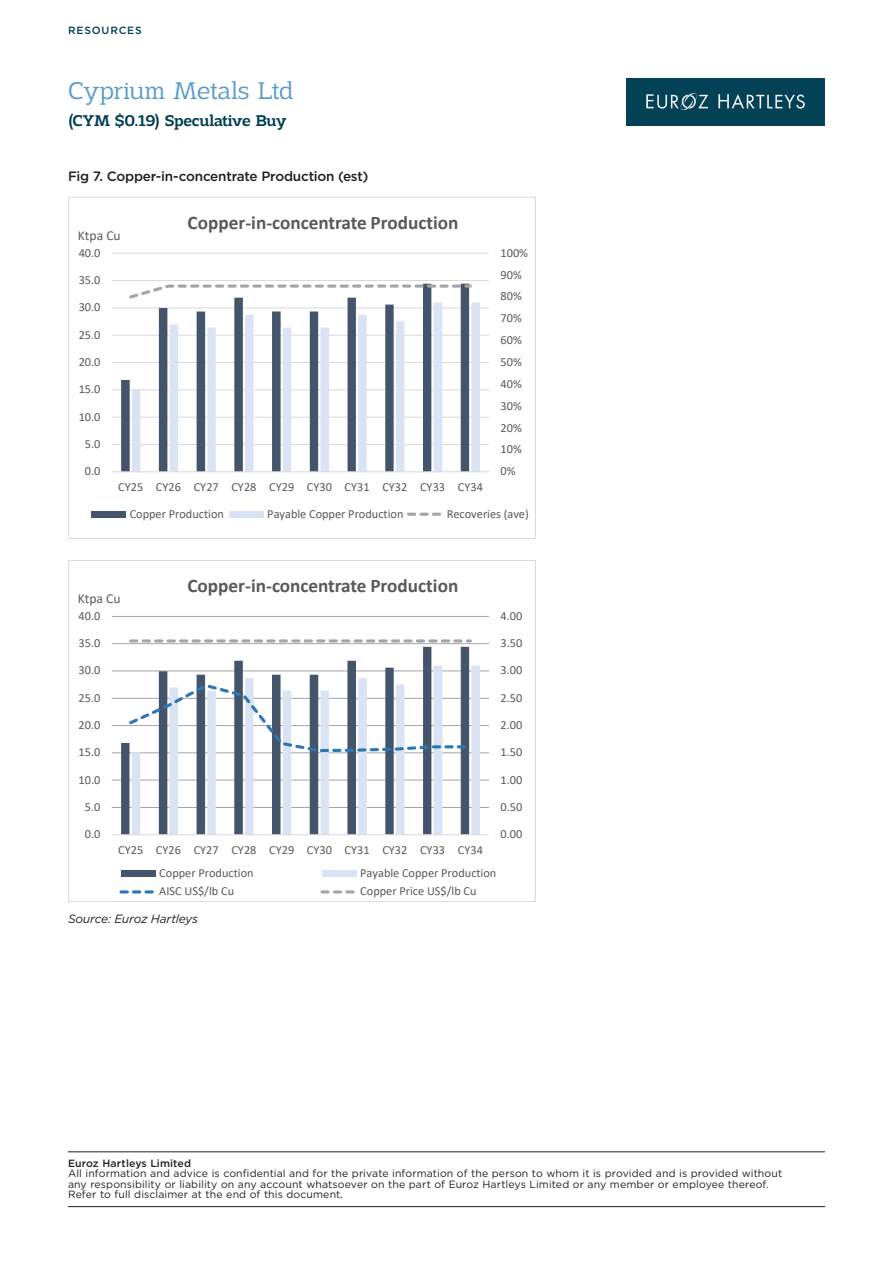
<style>
.page{position:relative;width:893px;height:1263px;background:#fff}
.page>*{position:absolute;margin:0;border:0;box-sizing:border-box;transform-origin:0 0}
.t1{font:300 25.5px "Adria Slab";color:#549aca}
.t2{font:700 19.2px "Calibri";color:#595959}
.t3{font:500 16.5px "Adria Slab";letter-spacing:-.02em;color:#013f52}
.t4{font:13.65px "Calibri";color:#595959}
.t5{font:500 13.5px "Gotham";letter-spacing:-.02em;color:#231f20}
.t6{font:12.3px "Calibri";color:#595959}
.t7{font:italic 12px "Gotham";letter-spacing:-.02em;color:#231f20}
.t8{font:10.5px/10.5px "Gotham";letter-spacing:.01em;color:#231f20}
.t9{font:500 10.5px "Gotham";letter-spacing:.01em;color:#231f20}
.t10{font:500 10.5px "Gotham";letter-spacing:.08em;color:#013f52}
</style>
<div class="page">
<img style="left:627px;top:78px;width:198px;height:48px">
<hr style="left:68px;top:1151px;width:757px;height:1px;background:#231f20">
<hr style="left:68px;top:1206px;width:757px;height:1px;background:#231f20">
<hr style="left:112px;top:444px;width:377px;height:1px;background:#d9d9d9">
<hr style="left:112px;top:417px;width:377px;height:1px;background:#d9d9d9">
<hr style="left:112px;top:389px;width:377px;height:1px;background:#d9d9d9">
<hr style="left:112px;top:362px;width:377px;height:1px;background:#d9d9d9">
<hr style="left:112px;top:335px;width:377px;height:1px;background:#d9d9d9">
<hr style="left:112px;top:307px;width:377px;height:1px;background:#d9d9d9">
<hr style="left:112px;top:280px;width:377px;height:1px;background:#d9d9d9">
<hr style="left:112px;top:253px;width:377px;height:1px;background:#d9d9d9">
<svg style="left:121px;top:301px;width:348px;height:170px"></svg>
<svg style="left:132px;top:302px;width:348px;height:169px"></svg>
<hr style="left:112px;top:471px;width:377px;height:1px;background:#d9d9d9">
<svg style="left:129px;top:283px;width:343px;height:18px"></svg>
<div style="left:91px;top:511px;width:35px;height:7px;background:#44546a"></div>
<div style="left:229px;top:511px;width:35px;height:7px;background:#dae3f3"></div>
<svg style="left:408px;top:513px;width:33px;height:3px"></svg>
<div style="left:68px;top:197px;width:468px;height:342px;border:1px solid #d9d9d9"></div>
<hr style="left:112px;top:807px;width:377px;height:1px;background:#a5a5a5">
<hr style="left:112px;top:779px;width:377px;height:1px;background:#a5a5a5">
<hr style="left:112px;top:752px;width:377px;height:1px;background:#a5a5a5">
<hr style="left:112px;top:725px;width:377px;height:1px;background:#a5a5a5">
<hr style="left:112px;top:698px;width:377px;height:1px;background:#a5a5a5">
<hr style="left:112px;top:670px;width:377px;height:1px;background:#a5a5a5">
<hr style="left:112px;top:643px;width:377px;height:1px;background:#a5a5a5">
<hr style="left:112px;top:616px;width:377px;height:1px;background:#a5a5a5">
<svg style="left:121px;top:647px;width:348px;height:187px"></svg>
<svg style="left:132px;top:666px;width:348px;height:168px"></svg>
<hr style="left:112px;top:834px;width:377px;height:1px;background:#d9d9d9">
<svg style="left:127px;top:682px;width:346px;height:72px"></svg>
<svg style="left:131px;top:639px;width:339px;height:3px"></svg>
<div style="left:121px;top:870px;width:35px;height:6px;background:#44546a"></div>
<div style="left:322px;top:870px;width:34px;height:6px;background:#dae3f3"></div>
<svg style="left:121px;top:890px;width:33px;height:3px"></svg>
<svg style="left:322px;top:890px;width:33px;height:3px"></svg>
<div style="left:68px;top:560px;width:468px;height:342px;border:1px solid #d9d9d9"></div>
<p class="t10" style="left:68px;top:23px;width:75px">RESOURCES</p>
<h1 class="t1" style="left:68px;top:76px;width:227px">Cyprium Metals Ltd</h1>
<h3 class="t3" style="left:68px;top:111px;width:220px">(CYM $0.19) Speculative Buy</h3>
<p class="t5" style="left:68px;top:167px;width:302px">Fig 7. Copper-in-concentrate Production (est)</p>
<p class="t4" style="left:78px;top:226px;width:44px">Ktpa Cu</p>
<p class="t6" style="left:79px;top:244px;width:23px">40.0</p>
<p class="t6" style="left:79px;top:271px;width:23px">35.0</p>
<p class="t6" style="left:79px;top:299px;width:23px">30.0</p>
<p class="t6" style="left:79px;top:326px;width:23px">25.0</p>
<p class="t6" style="left:79px;top:353px;width:23px">20.0</p>
<p class="t6" style="left:79px;top:381px;width:23px">15.0</p>
<p class="t6" style="left:79px;top:408px;width:23px">10.0</p>
<p class="t6" style="left:85px;top:435px;width:17px">5.0</p>
<p class="t6" style="left:85px;top:463px;width:17px">0.0</p>
<h2 class="t2" style="left:188px;top:209px;width:272px">Copper-in-concentrate Production</h2>
<p class="t6" style="left:118px;top:479px;width:366px">CY25 CY26 CY27 CY28 CY29 CY30 CY31 CY32 CY33 CY34</p>
<p class="t6" style="left:501px;top:244px;width:29px">100%</p>
<p class="t6" style="left:501px;top:266px;width:23px">90%</p>
<p class="t6" style="left:501px;top:288px;width:23px">80%</p>
<p class="t6" style="left:501px;top:310px;width:23px">70%</p>
<p class="t6" style="left:501px;top:331px;width:23px">60%</p>
<p class="t6" style="left:501px;top:353px;width:23px">50%</p>
<p class="t6" style="left:501px;top:375px;width:23px">40%</p>
<p class="t6" style="left:501px;top:397px;width:23px">30%</p>
<p class="t6" style="left:501px;top:419px;width:23px">20%</p>
<p class="t6" style="left:501px;top:441px;width:23px">10%</p>
<p class="t6" style="left:501px;top:463px;width:17px">0%</p>
<p class="t6" style="left:130px;top:505px;width:96px">Copper Production</p>
<p class="t6" style="left:267px;top:505px;width:138px">Payable Copper Production</p>
<p class="t6" style="left:447px;top:505px;width:83px">Recoveries (ave)</p>
<p class="t4" style="left:78px;top:589px;width:44px">Ktpa Cu</p>
<h2 class="t2" style="left:187px;top:572px;width:272px">Copper-in-concentrate Production</h2>
<p class="t6" style="left:79px;top:607px;width:23px">40.0</p>
<p class="t6" style="left:501px;top:607px;width:23px">4.00</p>
<p class="t6" style="left:79px;top:634px;width:23px">35.0</p>
<p class="t6" style="left:501px;top:634px;width:23px">3.50</p>
<p class="t6" style="left:79px;top:662px;width:23px">30.0</p>
<p class="t6" style="left:501px;top:662px;width:23px">3.00</p>
<p class="t6" style="left:79px;top:689px;width:23px">25.0</p>
<p class="t6" style="left:501px;top:689px;width:23px">2.50</p>
<p class="t6" style="left:79px;top:716px;width:23px">20.0</p>
<p class="t6" style="left:501px;top:716px;width:23px">2.00</p>
<p class="t6" style="left:79px;top:744px;width:23px">15.0</p>
<p class="t6" style="left:501px;top:744px;width:23px">1.50</p>
<p class="t6" style="left:79px;top:771px;width:23px">10.0</p>
<p class="t6" style="left:501px;top:771px;width:23px">1.00</p>
<p class="t6" style="left:85px;top:798px;width:17px">5.0</p>
<p class="t6" style="left:501px;top:798px;width:23px">0.50</p>
<p class="t6" style="left:85px;top:825px;width:17px">0.0</p>
<p class="t6" style="left:501px;top:825px;width:23px">0.00</p>
<p class="t6" style="left:118px;top:841px;width:366px">CY25 CY26 CY27 CY28 CY29 CY30 CY31 CY32 CY33 CY34</p>
<p class="t6" style="left:159px;top:864px;width:96px">Copper Production</p>
<p class="t6" style="left:360px;top:864px;width:138px">Payable Copper Production</p>
<p class="t6" style="left:159px;top:883px;width:76px">AISC US$/lb Cu</p>
<p class="t6" style="left:360px;top:883px;width:118px">Copper Price US$/lb Cu</p>
<p class="t7" style="left:68px;top:910px;width:131px">Source: Euroz Hartleys</p>
<p class="t9" style="left:68px;top:1156px;width:125px">Euroz Hartleys Limited</p>
<p class="t8" style="left:68px;top:1168px;width:716px">All information and advice is confidential and for the private information of the person to whom it is provided and is provided without any responsibility or liability on any account whatsoever on the part of Euroz Hartleys Limited or any member or employee thereof.<br>Refer to full disclaimer at the end of this document.</p>
</div>
